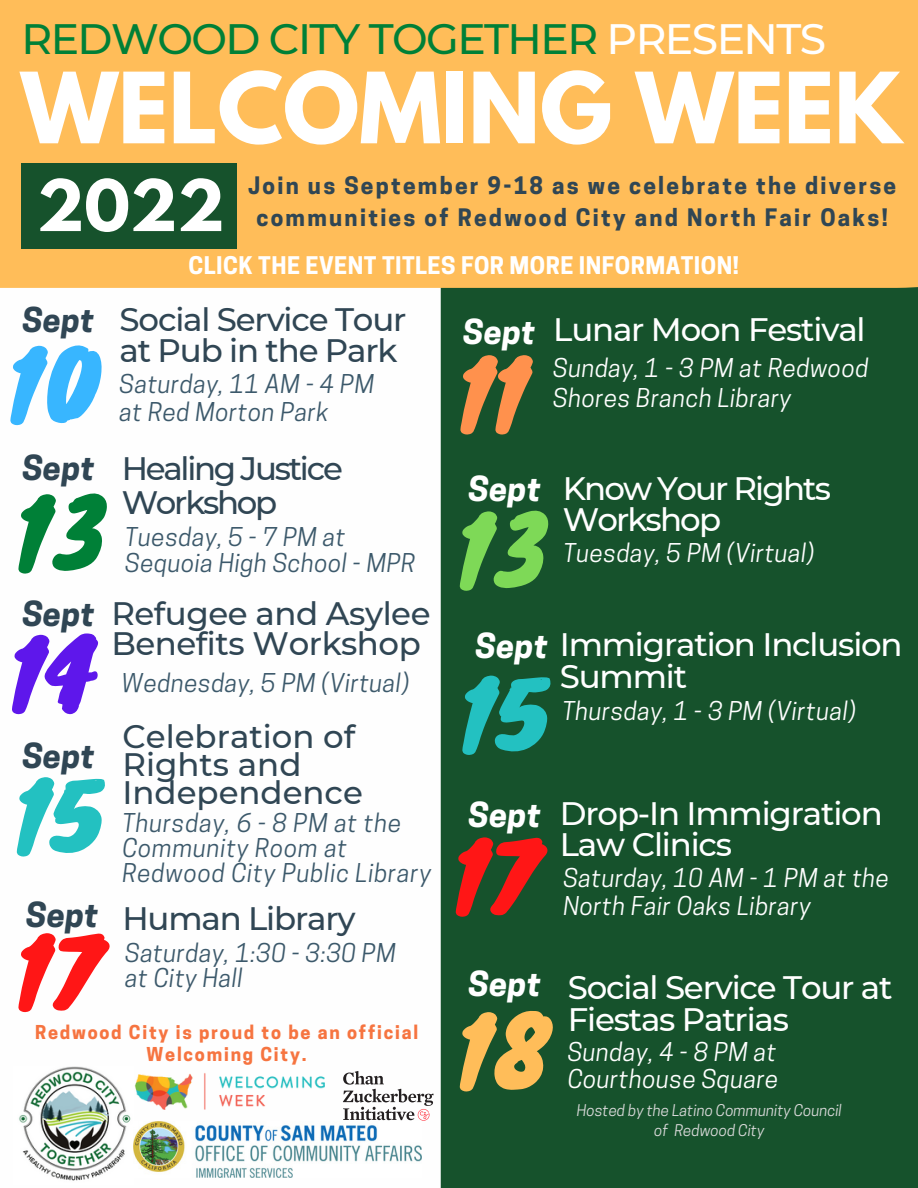
<style>
.page{position:relative;width:918px;height:1188px;background:#fff}
.page>*{position:absolute;margin:0;border:0;box-sizing:border-box;transform-origin:0 0}
.t1{font:87.45px "Knewave";color:#23c1c1}
.t2{font:87.45px "Knewave";color:#ffbd59}
.t3{font:87.45px "Knewave";color:#38b6ff}
.t4{font:87.45px "Knewave";color:#ff914d}
.t5{font:87.45px "Knewave";color:#008037}
.t6{font:87.45px "Knewave";color:#7ed957}
.t7{font:87.45px "Knewave";color:#ff1616}
.t8{font:87.45px "Knewave";color:#5e17eb}
.t9{font:87px "Knewave";color:#ff1616}
.t10{font:700 86.85px "League Spartan";color:#fff}
.t11{font:700 62.85px "League Spartan";color:#fff}
.t12{font:500 42.45px "Montserrat";letter-spacing:-.035em;color:#008037}
.t13{font:500 32.4px/31.5px "Montserrat";letter-spacing:-.035em;color:#fff}
.t14{font:500 32.4px/28.2px "Montserrat";letter-spacing:-.015em;color:#304654}
.t15{font:500 32.4px/31.5px "Montserrat";letter-spacing:-.035em;color:#304654}
.t16{font:500 32.4px/33.8px "Montserrat";letter-spacing:-.07em;color:#304654}
.t17{font:500 32.4px/31.5px "Montserrat";letter-spacing:-.055em;color:#fff}
.t18{font:italic 700 32.4px "Cooper Hewitt";letter-spacing:.015em;color:#fff}
.t19{font:italic 700 32.4px "Cooper Hewitt";letter-spacing:.015em;color:#304654}
.t20{font:italic 700 32.25px "Cooper Hewitt";color:#304654}
.t21{font:italic 24.3px/24.8px "Cooper Hewitt";letter-spacing:.02em;color:#3c596b}
.t22{font:italic 24.3px/29.2px "Cooper Hewitt";letter-spacing:.02em;color:#fefefe}
.t23{font:italic 24.3px/27px "Cooper Hewitt";letter-spacing:.02em;color:#fff}
.t24{font:700 22.8px "Cooper Hewitt";letter-spacing:.02em;color:#fff}
.t25{font:700 22.65px/31.7px "Cooper Hewitt";letter-spacing:.1em;color:#304654;text-align:center}
.t26{font:700 18px/22.5px "Cooper Hewitt";letter-spacing:.1em;color:#f67440;text-align:center}
.t27{font:italic 15.15px/20.9px "Cooper Hewitt";color:#d9d9d9;text-align:center}
.s1{color:#fff}
.s2{font-family:"Cooper Hewitt";font-weight:700;font-style:italic}
</style>
<div class="page">
<div style="left:441px;top:288px;width:477px;height:900px;background:#16522c"></div>
<div style="left:0;top:0;width:918px;height:288px;background:#ffbd59"></div>
<div style="left:21px;top:163px;width:216px;height:86px;background:#16522c"></div>
<img style="left:134px;top:1073px;width:191px;height:37px">
<img style="left:19px;top:1066px;width:112px;height:115px">
<img style="left:134px;top:1121px;width:288px;height:57px">
<svg style="left:343px;top:1071px;width:91px;height:50px"></svg>
<h3 class="t12" style="left:21px;top:13px;width:806px">REDWOOD CITY TOGETHER <span class="s1">PRESENTS</span></h3>
<h3 class="t10" style="left:21px;top:65px;width:883px">WELCOMING WEEK</h3>
<h3 class="t11" style="left:37px;top:175px;width:189px">2022</h3>
<p class="t25" style="left:248px;top:173px;width:649px">Join us September 9-18 as we celebrate the diverse communities of Redwood City and North Fair Oaks!</p>
<p class="t24" style="left:189px;top:257px;width:552px">CLICK THE EVENT TITLES FOR MORE INFORMATION!</p>
<h3 class="t20" style="left:22px;top:308px;width:73px">Sept</h3>
<h1 class="t3" style="left:10px;top:313px;width:89px">10</h1>
<h3 class="t19" style="left:22px;top:456px;width:74px">Sept</h3>
<h1 class="t5" style="left:18px;top:462px;width:89px">13</h1>
<h3 class="t15" style="left:120px;top:304px;width:288px">Social Service Tour at Pub in the Park</h3>
<h3 class="t13" style="left:553px;top:313px;width:314px">Lunar Moon Festival</h3>
<h3 class="t18" style="left:463px;top:320px;width:74px">Sept</h3>
<h1 class="t4" style="left:460px;top:323px;width:71px">11</h1>
<p class="t22" style="left:553px;top:357px;width:317px">Sunday, 1 - 3 PM at Redwood<br>Shores Branch Library</p>
<p class="t21" style="left:120px;top:372px;width:256px;line-height:28.2px">Saturday, 11 AM - 4 PM at Red Morton Park</p>
<h3 class="t16" style="left:122px;top:452px;width:223px">Healing Justice<br>Workshop</h3>
<p class="t21" style="left:125px;top:527px;width:222px">Tuesday, 5 - 7 PM at</p>
<p class="t21" style="left:125px;top:553px;width:292px">Sequoia High School - MPR</p>
<h3 class="t18" style="left:469px;top:477px;width:74px">Sept</h3>
<h1 class="t6" style="left:459px;top:479px;width:89px">13</h1>
<h3 class="t17" style="left:563px;top:472px;width:270px">Know Your Rights<br>Workshop</h3>
<p class="t22" style="left:563px;top:542px;width:253px">Tuesday, 5 PM (Virtual)</p>
<h3 class="t19" style="left:22px;top:602px;width:74px">Sept</h3>
<h1 class="t8" style="left:11px;top:602px;width:88px">14</h1>
<h3 class="t19" style="left:22px;top:743px;width:74px">Sept</h3>
<h1 class="t1" style="left:16px;top:745px;width:89px">15</h1>
<h3 class="t14" style="left:111px;top:598px;width:321px;line-height:30.3px">Refugee and Asylee<br>Benefits Workshop</h3>
<p class="t21" style="left:122px;top:674px;width:289px">Wednesday, 5 PM (Virtual)</p>
<h3 class="t14" style="left:122px;top:722px;width:242px">Celebration of<br>Rights and<br>Independence</h3>
<p class="t21" style="left:122px;top:814px;width:310px">Thursday, 6 - 8 PM at the<br>Community Room at<br>Redwood City Public Library</p>
<h3 class="t19" style="left:26px;top:903px;width:74px">Sept</h3>
<h2 class="t9" style="left:18px;top:901px;width:84px">17</h2>
<h3 class="t15" style="left:122px;top:902px;width:235px">Human Library</h3>
<p class="t21" style="left:125px;top:944px;width:272px">Saturday, 1:30 - 3:30 PM at City Hall</p>
<p class="t26" style="left:35px;top:1023px;width:385px">Redwood City is proud to be an official<br>Welcoming City.</p>
<h3 class="t13" style="left:476px;top:629px;width:429px"><span class="s2">Sept</span> Immigration Inclusion</h3>
<h1 class="t1" style="left:462px;top:643px;width:89px">15</h1>
<h3 class="t13" style="left:560px;top:660px;width:129px">Summit</h3>
<p class="t22" style="left:562px;top:699px;width:295px">Thursday, 1 - 3 PM (Virtual)</p>
<h3 class="t18" style="left:469px;top:803px;width:74px">Sept</h3>
<h1 class="t7" style="left:455px;top:805px;width:84px">17</h1>
<h3 class="t13" style="left:560px;top:797px;width:324px">Drop-In Immigration<br>Law Clinics</h3>
<p class="t22" style="left:563px;top:867px;width:327px;line-height:28.2px">Saturday, 10 AM - 1 PM at the<br>North Fair Oaks Library</p>
<h3 class="t18" style="left:469px;top:972px;width:74px">Sept</h3>
<h1 class="t2" style="left:459px;top:980px;width:94px">18</h1>
<h3 class="t13" style="left:568px;top:972px;width:326px">Social Service Tour at<br>Fiestas Patrias</h3>
<p class="t23" style="left:568px;top:1042px;width:212px">Sunday, 4 - 8 PM at<br>Courthouse Square</p>
<p class="t27" style="left:577px;top:1101px;width:267px">Hosted by the Latino Community Council of Redwood City</p>
</div>
